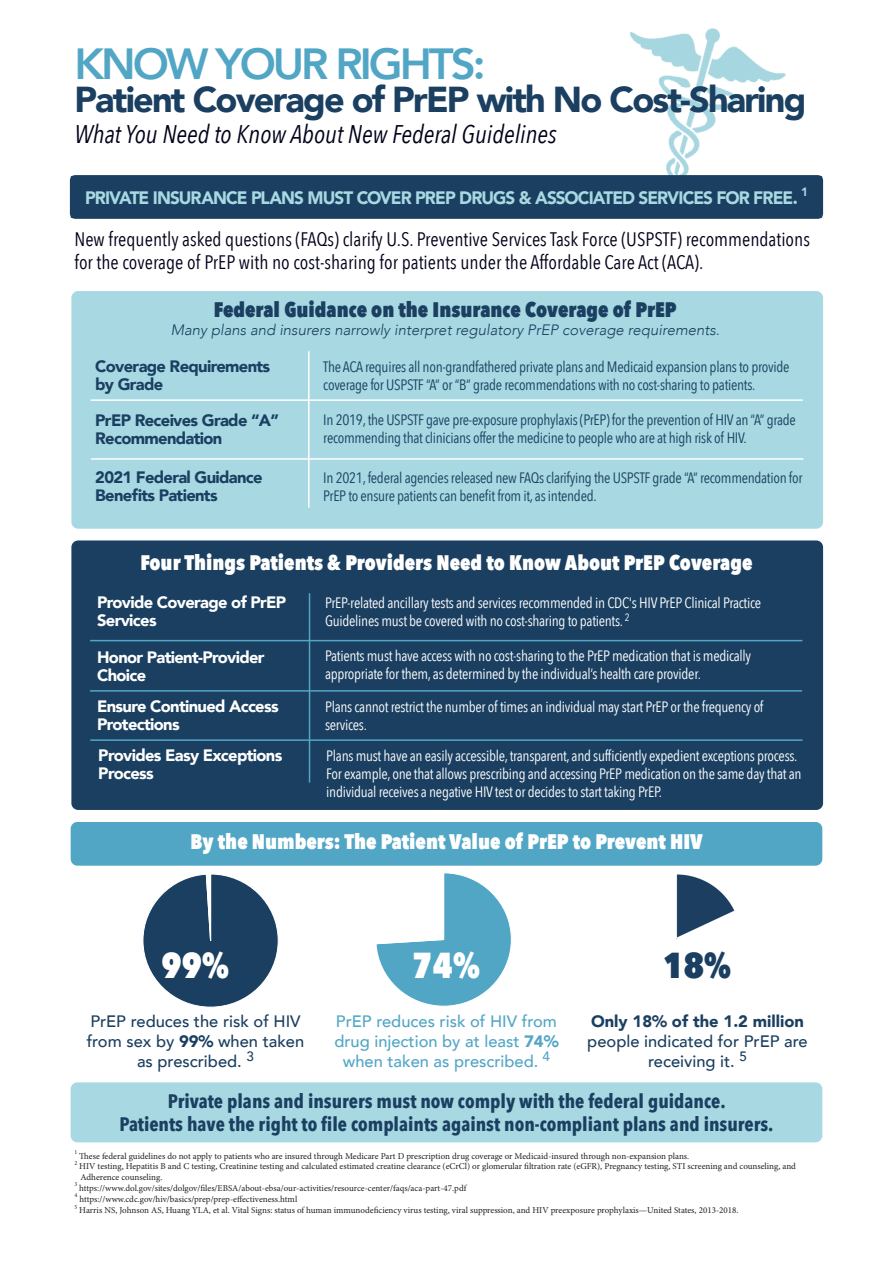
<style>
.page{position:relative;width:893px;height:1263px;background:#fff}
.page>*{position:absolute;margin:0;border:0;box-sizing:border-box;transform-origin:0 0}
.t1{font:800 43.5px "Avenir";letter-spacing:-.07em;color:#52a6c5}
.t2{font:900 36px "Avenir";letter-spacing:-.05em;color:#1a3f60}
.t3{font:800 36px "Avenir Next Condensed";color:#fff}
.t4{font:800 36px "Avenir Next Condensed";color:#1a3f60}
.t5{font:italic 25.5px "Avenir Next Condensed";color:#000019}
.t6{font:800 21px "Avenir Next Condensed";color:#fff}
.t7{font:800 21px "Avenir Next Condensed";color:#1a3f60}
.t8{font:19.5px/23.4px "Avenir Next Condensed";color:#000019}
.t9{font:700 19.5px "Avenir Next Condensed";color:#1a3f60}
.t10{font:900 18px "Avenir";letter-spacing:-.05em;color:#a8d8e2;scale:.95 1}
.t11{font:500 16.5px/19.8px "Avenir";color:#1a3f60;text-align:center}
.t12{font:900 16.5px/18px "Avenir";letter-spacing:-.04em;color:#fff}
.t13{font:900 16.5px "Avenir";letter-spacing:-.04em;color:#1a3f60}
.t14{font:500 16.5px/19.8px "Avenir";color:#52a6c5;text-align:center}
.t15{font:15px/18px "Avenir Next Condensed";letter-spacing:-.02em;color:#fff}
.t16{font:15px/18px "Avenir Next Condensed";letter-spacing:-.02em;color:#1a3f60}
.t17{font:italic 300 15px "Avenir";color:#1a3f60}
.t18{font:9px "Minion Pro";color:#231f20}
.t19{font:6px "Minion Pro";color:#231f20}
.s1{font-weight:900}
</style>
<div class="page">
<div style="left:71px;top:1082px;width:751px;height:60px;background:#a8d8e2;border-radius:7px"></div>
<img style="left:630px;top:28px;width:156px;height:147px">
<div style="left:75px;top:180px;width:743px;height:34px;background:#1a3f60"></div>
<div style="left:70px;top:175px;width:753px;height:44px;border:10px solid #1a3f60"></div>
<div style="left:71px;top:822px;width:751px;height:44px;background:#52a6c5;border-radius:7px"></div>
<div style="left:71px;top:291px;width:752px;height:238px;background:#a8d8e2;border-radius:7px"></div>
<div style="left:71px;top:540px;width:752px;height:270px;background:#1a3f60;border-radius:7px"></div>
<svg style="left:143px;top:874px;width:136px;height:134px"></svg>
<svg style="left:376px;top:873px;width:135px;height:133px"></svg>
<hr style="left:91px;top:399px;width:712px;height:2px;background:#fff">
<hr style="left:91px;top:458px;width:712px;height:2px;background:#fff">
<hr style="left:308px;top:351px;width:2px;height:157px;background:#fff">
<hr style="left:90px;top:640px;width:712px;height:1px;background:#52a6c5">
<hr style="left:90px;top:690px;width:712px;height:2px;background:#52a6c5">
<hr style="left:309px;top:593px;width:1px;height:190px;background:#52a6c5">
<hr style="left:90px;top:739px;width:713px;height:2px;background:#52a6c5">
<img style="left:676px;top:874px;width:59px;height:64px">
<p class="t1" style="left:74px;top:30px;width:413px">KNOW YOUR RIGHTS:</p>
<p class="t2" style="left:74px;top:68px;width:733px">Patient Coverage of PrEP with No Cost-Sharing</p>
<p class="t5" style="left:74px;top:119px;width:484px">What You Need to Know About New Federal Guidelines</p>
<p class="t10" style="left:85px;top:182px;width:762px">PRIVATE INSURANCE PLANS MUST COVER PREP DRUGS &amp; ASSOCIATED SERVICES FOR FREE. <sup>1</sup></p>
<p class="t8" style="left:74px;top:226px;width:737px">New frequently asked questions (FAQs) clarify U.S. Preventive Services Task Force (USPSTF) recommendations for the coverage of PrEP with no cost-sharing for patients under the Affordable Care Act (ACA).</p>
<p class="t7" style="left:214px;top:297px;width:464px">Federal Guidance on the Insurance Coverage of PrEP</p>
<p class="t17" style="left:171px;top:321px;width:551px">Many plans and insurers narrowly interpret regulatory PrEP coverage requirements.</p>
<p class="t13" style="left:95px;top:352px;width:176px">Coverage Requirements</p>
<p class="t13" style="left:95px;top:370px;width:70px">by Grade</p>
<p class="t13" style="left:95px;top:406px;width:185px">PrEP Receives Grade “A”</p>
<p class="t13" style="left:95px;top:424px;width:129px">Recommendation</p>
<p class="t13" style="left:95px;top:463px;width:169px">2021 Federal Guidance</p>
<p class="t13" style="left:95px;top:481px;width:124px">Benefits Patients</p>
<p class="t16" style="left:323px;top:357px;width:468px">The ACA requires all non-grandfathered private plans and Medicaid expansion plans to provide coverage for USPSTF “A” or “B” grade recommendations with no cost-sharing to patients.</p>
<p class="t16" style="left:323px;top:410px;width:474px">In 2019, the USPSTF gave pre-exposure prophylaxis (PrEP) for the prevention of HIV an “A” grade recommending that clinicians offer the medicine to people who are at high risk of HIV.</p>
<p class="t16" style="left:323px;top:468px;width:481px">In 2021, federal agencies released new FAQs clarifying the USPSTF grade “A” recommendation for<br>PrEP to ensure patients can benefit from it, as intended.</p>
<p class="t6" style="left:140px;top:550px;width:614px">Four Things Patients &amp; Providers Need to Know About PrEP Coverage</p>
<p class="t12" style="left:97px;top:593px;width:191px">Provide Coverage of PrEP<br>Services</p>
<p class="t12" style="left:97px;top:647px;width:169px">Honor Patient-Provider<br>Choice</p>
<p class="t12" style="left:97px;top:697px;width:183px">Ensure Continued Access<br>Protections</p>
<p class="t15" style="left:325px;top:593px;width:437px">PrEP-related ancillary tests and services recommended in CDC's HIV PrEP Clinical Practice</p>
<p class="t15" style="left:325px;top:611px;width:306px">Guidelines must be covered with no cost-sharing to patients. <sup>2</sup></p>
<p class="t15" style="left:325px;top:646px;width:428px">Patients must have access with no cost-sharing to the PrEP medication that is medically</p>
<p class="t15" style="left:325px;top:664px;width:377px">appropriate for them, as determined by the individual’s health care provider.</p>
<p class="t15" style="left:325px;top:697px;width:440px">Plans cannot restrict the number of times an individual may start PrEP or the frequency of services.</p>
<p class="t12" style="left:98px;top:746px;width:186px">Provides Easy Exceptions<br>Process</p>
<p class="t15" style="left:326px;top:746px;width:477px">Plans must have an easily accessible, transparent, and sufficiently expedient exceptions process.<br>For example, one that allows prescribing and accessing PrEP medication on the same day that an individual receives a negative HIV test or decides to start taking PrEP.</p>
<p class="t6" style="left:190px;top:828px;width:514px">By the Numbers: The Patient Value of PrEP to Prevent HIV</p>
<p class="t3" style="left:162px;top:943px;width:69px">99%</p>
<p class="t3" style="left:413px;top:943px;width:69px">74%</p>
<p class="t4" style="left:664px;top:943px;width:69px">18%</p>
<p class="t11" style="left:87px;top:1010px;width:219px">PrEP reduces the risk of HIV from sex by <span class="s1">99%</span> when taken as prescribed. <sup>3</sup></p>
<p class="t14" style="left:334px;top:1010px;width:226px">PrEP reduces risk of HIV from drug injection by at least <span class="s1">74% </span>when taken as prescribed. <sup>4</sup></p>
<p class="t11" style="left:587px;top:1010px;width:222px"><span class="s1">Only 18% of the 1.2 million </span>people indicated for PrEP are receiving it. <sup>5</sup></p>
<p class="t9" style="left:168px;top:1089px;width:559px">Private plans and insurers must now comply with the federal guidance.</p>
<p class="t9" style="left:119px;top:1112px;width:656px">Patients have the right to file complaints against non-compliant plans and insurers.</p>
<p class="t19" style="left:74px;top:1148px;width:4px">1</p>
<p class="t18" style="left:79px;top:1149px;width:611px">These federal guidelines do not apply to patients who are insured through Medicare Part D prescription drug coverage or Medicaid-insured through non-expansion plans.</p>
<p class="t19" style="left:74px;top:1159px;width:4px">2</p>
<p class="t18" style="left:79px;top:1160px;width:718px">HIV testing, Hepatitis B and C testing, Creatinine testing and calculated estimated creatine clearance (eCrCl) or glomerular filtration rate (eGFR), Pregnancy testing, STI screening and counseling, and</p>
<p class="t18" style="left:81px;top:1171px;width:83px">Adherence counseling.</p>
<p class="t19" style="left:74px;top:1180px;width:4px">3</p>
<p class="t18" style="left:79px;top:1182px;width:389px">https://www.dol.gov/sites/dolgov/files/EBSA/about-ebsa/our-activities/resource-center/faqs/aca-part-47.pdf</p>
<p class="t19" style="left:74px;top:1191px;width:4px">4</p>
<p class="t18" style="left:79px;top:1193px;width:219px">https://www.cdc.gov/hiv/basics/prep/prep-effectiveness.html</p>
<p class="t19" style="left:74px;top:1203px;width:4px">5</p>
<p class="t18" style="left:79px;top:1204px;width:661px">Harris NS, Johnson AS, Huang YLA, et al. Vital Signs: status of human immunodeficiency virus testing, viral suppression, and HIV preexposure prophylaxis—United States, 2013-2018.</p>
</div>
